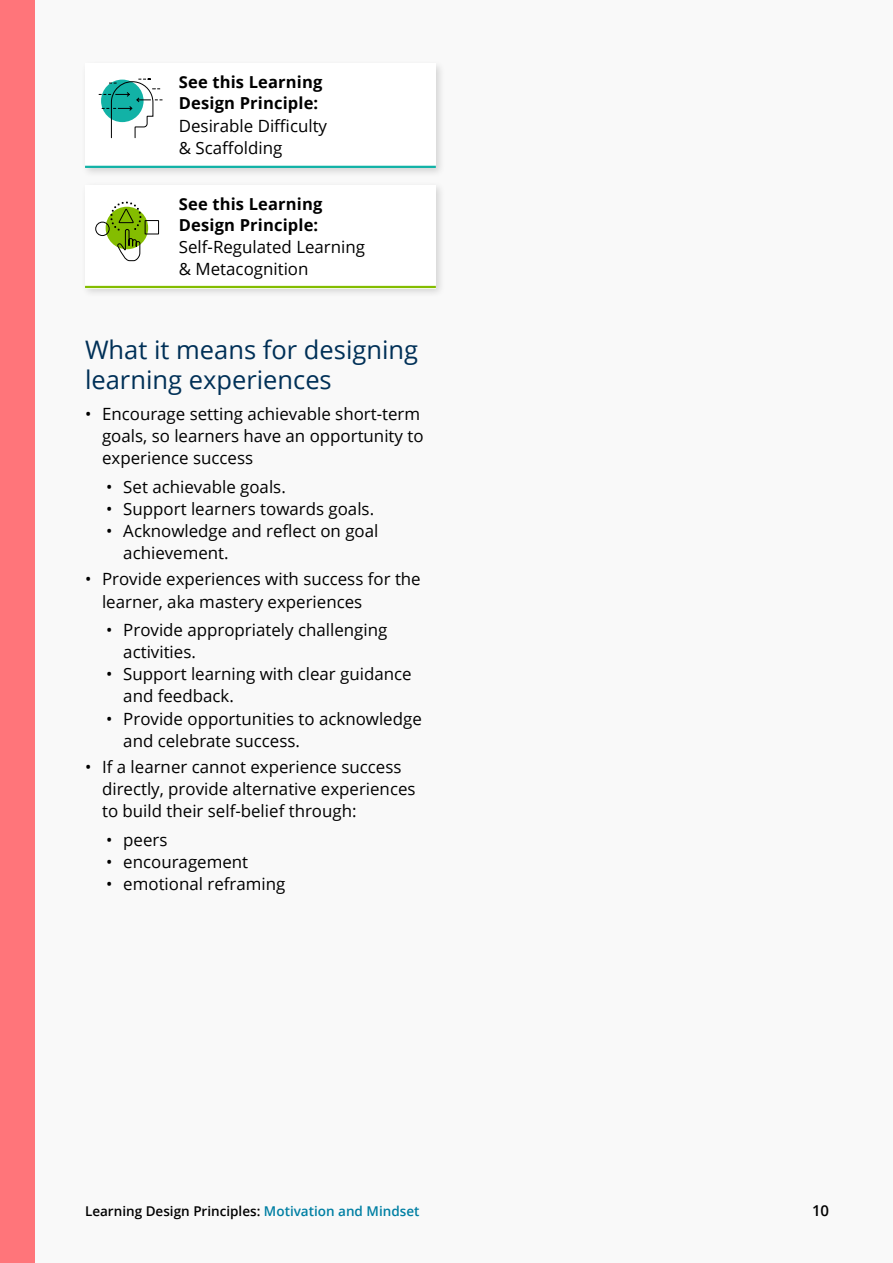
<style>
.page{position:relative;width:893px;height:1263px;background:#f9f9f9}
.page>*{position:absolute;margin:0;border:0;box-sizing:border-box;transform-origin:0 0}
.t1{font:25.5px/30.6px "Open Sans";color:#003057}
.Body{font:16.8px/22.2px "Open Sans";color:#000}
.Body-2{font:700 16.5px/21px "Open Sans";letter-spacing:.01em;color:#000}
.t2{font:600 15px "Open Sans";color:#000}
.t3{font:600 13.5px "Open Sans";color:#000}
.s1{color:#007fa3}
</style>
<div class="page">
<div style="left:0;top:0;width:34px;height:1263px;background:#ff757a"></div>
<div style="left:81px;top:60px;width:365px;height:118px;background:#000;opacity:.15"></div>
<div style="left:85px;top:64px;width:351px;height:104px;background:#fff"></div>
<hr style="left:85px;top:166px;width:351px;height:2px;background:#12b2a6">
<svg style="left:98px;top:78px;width:65px;height:61px"></svg>
<div style="left:81px;top:181px;width:365px;height:117px;background:#000;opacity:.15"></div>
<div style="left:85px;top:185px;width:351px;height:103px;background:#fff"></div>
<hr style="left:85px;top:286px;width:351px;height:2px;background:#84bd00">
<svg style="left:95px;top:201px;width:64px;height:61px"></svg>
<p class="Body-2" style="left:179px;top:72px;width:145px">See this Learning<br>Design Principle:</p>
<p class="Body" style="left:179px;top:114px;width:150px">Desirable Difficulty &amp; Scaffolding</p>
<p class="Body-2" style="left:179px;top:193px;width:145px">See this Learning<br>Design Principle:</p>
<p class="Body" style="left:179px;top:235px;width:188px">Self-Regulated Learning &amp; Metacognition</p>
<h2 class="t1" style="left:85px;top:333px;width:335px">What it means for designing learning experiences</h2>
<p class="Body" style="left:102px;top:402px;width:323px;text-indent:-17px">• Encourage setting achievable short-term goals, so learners have an opportunity to experience success</p>
<p class="Body" style="left:106px;top:475px;width:181px">• Set achievable goals.</p>
<p class="Body" style="left:106px;top:497px;width:269px">• Support learners towards goals.</p>
<p class="Body" style="left:123px;top:519px;width:257px;text-indent:-17px">• Acknowledge and reflect on goal achievement.</p>
<p class="Body" style="left:102px;top:568px;width:320px;text-indent:-17px">• Provide experiences with success for the learner, aka mastery experiences</p>
<p class="Body" style="left:123px;top:618px;width:266px;text-indent:-17px">• Provide appropriately challenging activities.</p>
<p class="Body" style="left:123px;top:663px;width:290px;text-indent:-17px">• Support learning with clear guidance and feedback.</p>
<p class="Body" style="left:123px;top:707px;width:300px;text-indent:-17px">• Provide opportunities to acknowledge and celebrate success.</p>
<p class="Body" style="left:102px;top:755px;width:315px;text-indent:-17px">• If a learner cannot experience success directly, provide alternative experiences to build their self-belief through:</p>
<p class="Body" style="left:106px;top:828px;width:63px">• peers</p>
<p class="Body" style="left:106px;top:850px;width:143px">• encouragement</p>
<p class="Body" style="left:106px;top:872px;width:181px">• emotional reframing</p>
<p class="t3" style="left:85px;top:1202px;width:336px">Learning Design Principles: <span class="s1">Motivation and Mindset</span></p>
<p class="t2" style="left:812px;top:1200px;width:19px">10</p>
</div>
